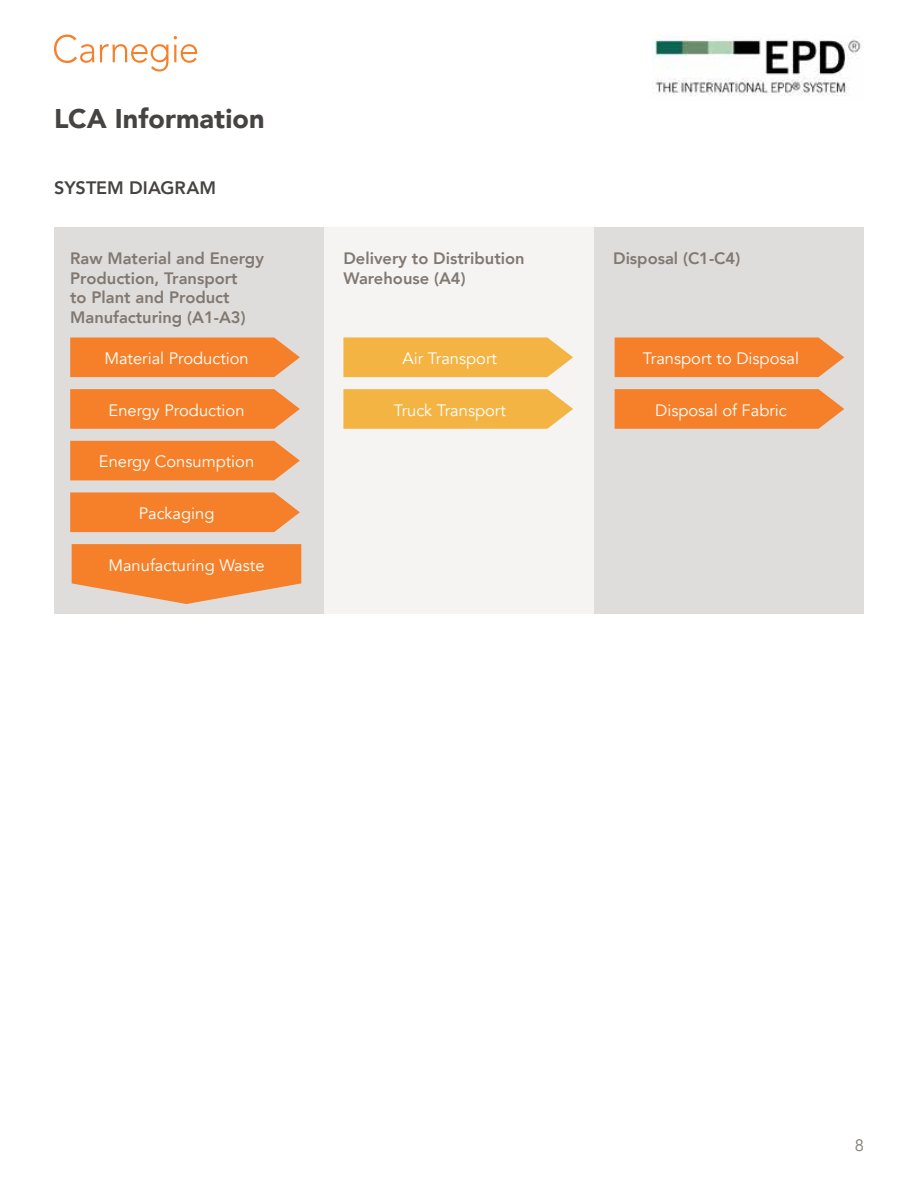
<style>
.page{position:relative;width:918px;height:1188px;background:#fff}
.page>*{position:absolute;margin:0;border:0;box-sizing:border-box;transform-origin:0 0}
.t1{font:900 27px "Avenir";letter-spacing:.005em;color:#464442}
.t2{font:800 18px "Avenir";color:#464442}
.t3{font:16.5px "Avenir";color:#fff}
.t4{font:800 16.5px/19.8px "Avenir";color:#807871}
.t5{font:16.5px "Avenir";color:#807871}
</style>
<div class="page">
<svg style="left:54px;top:35px;width:40px;height:28px"></svg>
<svg style="left:100px;top:44px;width:68px;height:27px"></svg>
<svg style="left:174px;top:36px;width:23px;height:27px"></svg>
<img style="left:653px;top:37px;width:208px;height:59px">
<div style="left:54px;top:227px;width:270px;height:386px;background:#dfdddb"></div>
<div style="left:594px;top:227px;width:270px;height:386px;background:#dfdddb"></div>
<div style="left:324px;top:227px;width:270px;height:386px;background:#f5f4f3"></div>
<div style="left:70px;top:338px;width:230px;height:39px;background:#f58029"></div>
<div style="left:343px;top:338px;width:230px;height:39px;background:#f4b443"></div>
<div style="left:615px;top:338px;width:229px;height:39px;background:#f58029"></div>
<svg style="left:70px;top:389px;width:230px;height:40px;background:#f38634"></svg>
<svg style="left:343px;top:389px;width:230px;height:40px;background:#f4b84e"></svg>
<svg style="left:615px;top:389px;width:229px;height:40px;background:#f38534"></svg>
<div style="left:70px;top:441px;width:230px;height:39px;background:#f58029"></div>
<svg style="left:70px;top:492px;width:230px;height:40px;background:#f38634"></svg>
<svg style="left:72px;top:544px;width:229px;height:60px"></svg>
<h1 class="t1" style="left:54px;top:95px;width:212px">LCA Information</h1>
<p class="t2" style="left:54px;top:173px;width:164px">SYSTEM DIAGRAM</p>
<p class="t4" style="left:70px;top:248px;width:195px">Raw Material and Energy<br>Production, Transport<br>to Plant and Product<br>Manufacturing (A1-A3)</p>
<p class="t4" style="left:343px;top:248px;width:183px">Delivery to Distribution<br>Warehouse (A4)</p>
<p class="t4" style="left:613px;top:248px;width:129px">Disposal (C1-C4)</p>
<p class="t3" style="left:104px;top:348px;width:146px">Material Production</p>
<p class="t3" style="left:403px;top:348px;width:96px">Air Transport</p>
<p class="t3" style="left:643px;top:348px;width:158px">Transport to Disposal</p>
<p class="t3" style="left:109px;top:400px;width:137px">Energy Production</p>
<p class="t3" style="left:394px;top:400px;width:114px">Truck Transport</p>
<p class="t3" style="left:655px;top:400px;width:133px">Disposal of Fabric</p>
<p class="t3" style="left:99px;top:452px;width:157px">Energy Consumption</p>
<p class="t3" style="left:139px;top:503px;width:77px">Packaging</p>
<p class="t3" style="left:108px;top:555px;width:158px">Manufacturing Waste</p>
<p class="t5" style="left:855px;top:1135px;width:11px">8</p>
</div>
